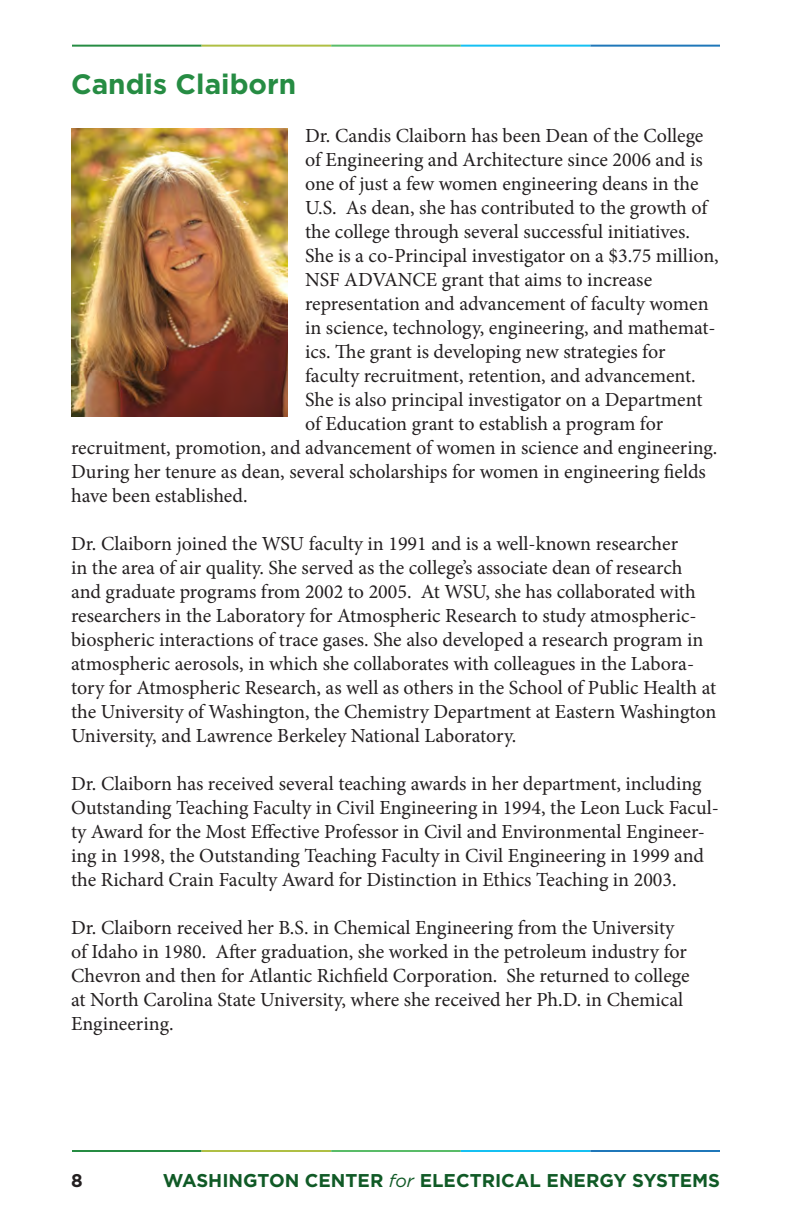
<style>
.page{position:relative;width:792px;height:1224px;background:#fff}
.page>*{position:absolute;margin:0;border:0;box-sizing:border-box;transform-origin:0 0}
.t1{font:700 28px "Gotham";color:#268c43}
.t2{font:20px/24px "Minion Pro";color:#231f20}
.t3{font:700 18.6px "Gotham";color:#105a26}
.t4{font:700 18.4px "Gotham";color:#231f20}
.s1{font-weight:400;font-style:italic;font-size:18px}
</style>
<div class="page">
<hr style="left:72px;top:45px;width:130px;height:2px;background:#268c43">
<hr style="left:202px;top:45px;width:129px;height:2px;background:#afbf44">
<hr style="left:331px;top:45px;width:130px;height:2px;background:#59bc68">
<hr style="left:461px;top:45px;width:129px;height:2px;background:#15c0f2">
<hr style="left:590px;top:45px;width:130px;height:2px;background:#1f77b9">
<hr style="left:72px;top:1150px;width:130px;height:2px;background:#268c43">
<hr style="left:202px;top:1150px;width:129px;height:2px;background:#afbf44">
<hr style="left:331px;top:1150px;width:130px;height:2px;background:#59bc68">
<hr style="left:461px;top:1150px;width:129px;height:2px;background:#15c0f2">
<hr style="left:590px;top:1150px;width:130px;height:2px;background:#1f77b9">
<img style="left:71px;top:128px;width:216px;height:288px">
<p class="t1" style="left:71px;top:65px;width:227px">Candis Claiborn</p>
<p class="t2" style="left:305px;top:123px;width:400px">Dr. Candis Claiborn has been Dean of the College</p>
<p class="t2" style="left:305px;top:147px;width:399px">of Engineering and Architecture since 2006 and is</p>
<p class="t2" style="left:305px;top:171px;width:395px">one of just a few women engineering deans in the</p>
<p class="t2" style="left:305px;top:195px;width:404px">U.S. As dean, she has contributed to the growth of</p>
<p class="t2" style="left:305px;top:219px;width:386px">the college through several successful initiatives.</p>
<p class="t2" style="left:305px;top:243px;width:415px">She is a co-Principal investigator on a $3.75 million,</p>
<p class="t2" style="left:305px;top:267px;width:349px">NSF ADVANCE grant that aims to increase</p>
<p class="t2" style="left:305px;top:291px;width:405px">representation and advancement of faculty women</p>
<p class="t2" style="left:305px;top:315px;width:412px">in science, technology, engineering, and mathemat-</p>
<p class="t2" style="left:305px;top:339px;width:362px">ics. The grant is developing new strategies for</p>
<p class="t2" style="left:305px;top:363px;width:392px">faculty recruitment, retention, and advancement.</p>
<p class="t2" style="left:305px;top:387px;width:399px">She is also principal investigator on a Department</p>
<p class="t2" style="left:305px;top:411px;width:360px">of Education grant to establish a program for</p>
<p class="t2" style="left:71px;top:435px;width:648px">recruitment, promotion, and advancement of women in science and engineering.</p>
<p class="t2" style="left:71px;top:459px;width:636px">During her tenure as dean, several scholarships for women in engineering fields</p>
<p class="t2" style="left:71px;top:483px;width:178px">have been established.</p>
<p class="t2" style="left:71px;top:531px;width:647px">Dr. Claiborn joined the WSU faculty in 1991 and is a well-known researcher<br>in the area of air quality. She served as the college’s associate dean of research and graduate programs from 2002 to 2005. At WSU, she has collaborated with researchers in the Laboratory for Atmospheric Research to study atmospheric&shy;biospheric interactions of trace gases. She also developed a research program in atmospheric aerosols, in which she collaborates with colleagues in the Labora&shy;tory for Atmospheric Research, as well as others in the School of Public Health at the University of Washington, the Chemistry Department at Eastern Washington University, and Lawrence Berkeley National Laboratory.</p>
<p class="t2" style="left:71px;top:771px;width:649px">Dr. Claiborn has received several teaching awards in her department, including Outstanding Teaching Faculty in Civil Engineering in 1994, the Leon Luck Facul&shy;ty Award for the Most Effective Professor in Civil and Environmental Engineer&shy;ing in 1998, the Outstanding Teaching Faculty in Civil Engineering in 1999 and the Richard Crain Faculty Award for Distinction in Ethics Teaching in 2003.</p>
<p class="t2" style="left:71px;top:915px;width:620px">Dr. Claiborn received her B.S. in Chemical Engineering from the University of Idaho in 1980. After graduation, she worked in the petroleum industry for Chevron and then for Atlantic Richfield Corporation. She returned to college at North Carolina State University, where she received her Ph.D. in Chemical Engineering.</p>
<p class="t4" style="left:71px;top:1168px;width:13px">8</p>
<p class="t3" style="left:163px;top:1168px;width:559px">WASHINGTON CENTER <span class="s1">for</span> ELECTRICAL ENERGY SYSTEMS</p>
</div>
